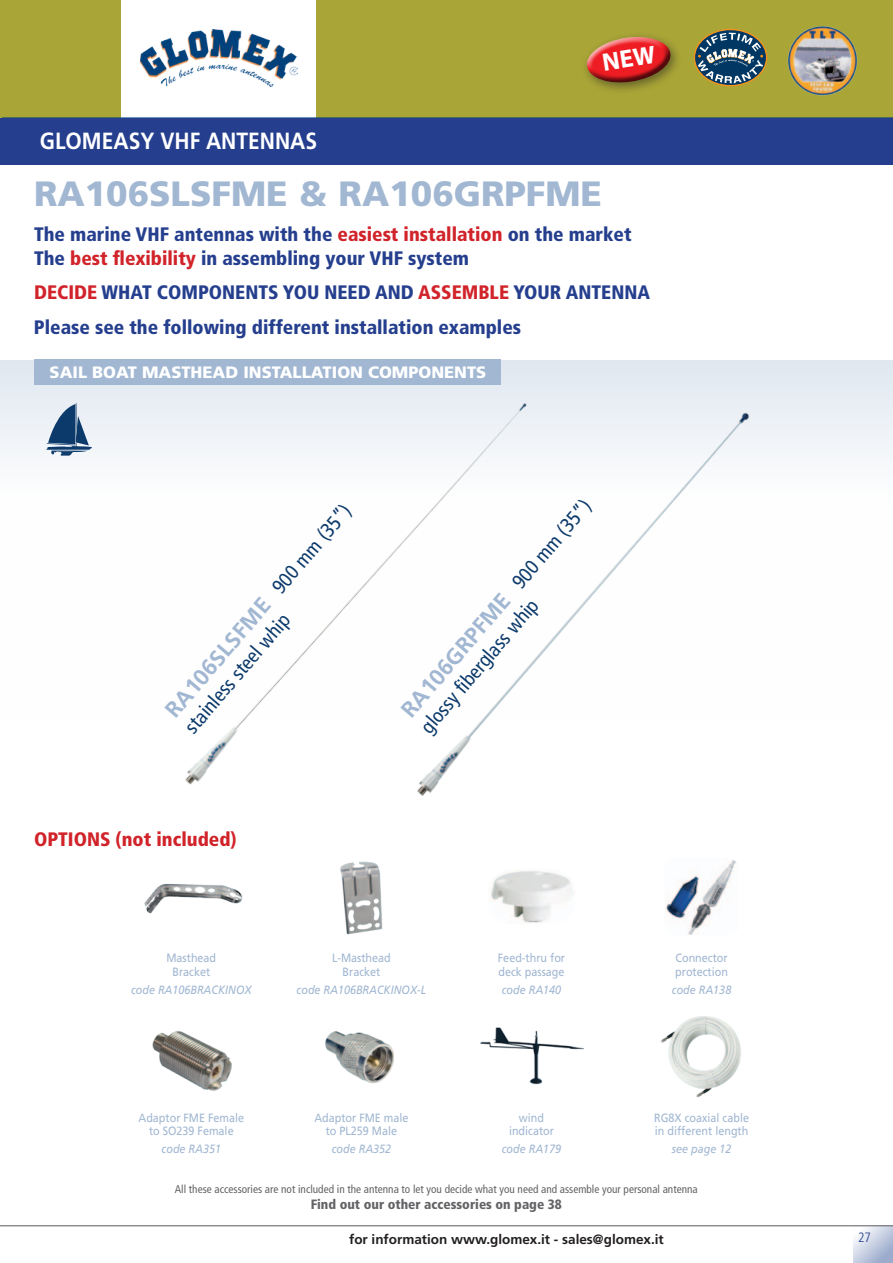
<style>
.page{position:relative;width:893px;height:1263px;background:#fff}
.page>*{position:absolute;margin:0;border:0;box-sizing:border-box;transform-origin:0 0}
.t1{font:900 35.1px "Frutiger";color:#a1b7d2}
.t2{font:700 23.4px "Frutiger";color:#fff;scale:.9 1}
.t3{font:700 22.5px "Frutiger";color:#a1b7d2}
.t4{font:condensed 20.25px "Frutiger";color:#0c3a6b}
.t5{font:900 condensed 19.5px/23.4px "Frutiger";color:#253f8e}
.t6{font:900 condensed 19.5px "Frutiger";color:#d1232a}
.t7{font:900 16.5px "Frutiger";color:#fff}
.t8{font:700 13.5px "Frutiger";color:#231f20}
.t9{font:900 condensed 13.5px "Frutiger";color:#636366}
.t10{font:300 condensed 13.5px "Frutiger";color:#253f8e}
.t11{font:12px/13.5px "Frutiger";color:#a1b7d2;text-align:center;scale:.9 1}
.t12{font:italic 12px "Frutiger";color:#a1b7d2;scale:.9 1}
.t13{font:condensed 11.25px "Frutiger";color:#636366}
.s1{color:#d1232a}
</style>
<div class="page">
<div style="left:1px;top:360px;width:892px;height:359px;background:linear-gradient(to bottom,#ebeff5,#fff)"></div>
<img style="left:144px;top:884px;width:99px;height:30px">
<img style="left:340px;top:861px;width:43px;height:74px">
<img style="left:490px;top:871px;width:83px;height:52px">
<img style="left:666px;top:860px;width:71px;height:75px">
<img style="left:152px;top:1031px;width:80px;height:60px">
<img style="left:325px;top:1031px;width:69px;height:53px">
<img style="left:480px;top:1027px;width:104px;height:58px">
<img style="left:660px;top:1016px;width:81px;height:82px">
<img style="left:150px;top:375px;width:406px;height:410px">
<img style="left:383px;top:380px;width:402px;height:416px">
<img style="left:140px;top:30px;width:157px;height:56px">
<div style="left:317px;top:0;width:576px;height:119px;background:#a9a537"></div>
<div style="left:0;top:0;width:121px;height:119px;background:#a9a537"></div>
<svg style="left:854px;top:1226px;width:39px;height:37px"></svg>
<hr style="left:0;top:1225px;width:893px;height:1px;background:#6c6d70">
<hr style="left:2px;top:117px;width:891px;height:2px;background:#00427d">
<div style="left:0;top:118px;width:893px;height:46px;background:#253f8e"></div>
<svg style="left:46px;top:403px;width:46px;height:53px;background:#829ab4"></svg>
<div style="left:34px;top:360px;width:466px;height:25px;background:#a1b7d2"></div>
<svg style="left:694px;top:30px;width:73px;height:56px"></svg>
<div style="left:694px;top:29px;width:73px;height:57px;border:1px solid #f7931d;border-radius:50%"></div>
<svg style="left:698px;top:33px;width:65px;height:50px;background:#52707c"></svg>
<img style="left:787px;top:26px;width:71px;height:70px">
<svg style="left:586px;top:36px;width:88px;height:54px"></svg>
<p class="t2" style="left:40px;top:127px;width:310px">GLOMEASY VHF ANTENNAS</p>
<h1 class="t1" style="left:34px;top:173px;width:569px">RA106SLSFME &amp; RA106GRPFME</h1>
<p class="t5" style="left:34px;top:223px;width:599px">The marine VHF antennas with the <span class="s1">easiest installation</span> on the market<br>The <span class="s1">best flexibility</span> in assembling your VHF system</p>
<p class="t5" style="left:34px;top:275px;width:617px;line-height:34.5px"><span class="s1">DECIDE</span> WHAT COMPONENTS YOU NEED AND <span class="s1">ASSEMBLE</span> YOUR ANTENNA<br>Please see the following different installation examples</p>
<p class="t7" style="left:50px;top:363px;width:438px">SAIL BOAT MASTHEAD INSTALLATION COMPONENTS</p>
<p class="t4" style="left:267px;top:582px;width:111px;rotate:-49deg">900 mm (35”)</p>
<p class="t4" style="left:179px;top:722px;width:151px;rotate:-49deg">stainless steel whip</p>
<p class="t3" style="left:160px;top:706px;width:150px;rotate:-50deg">RA106SLSFME</p>
<p class="t6" style="left:34px;top:827px;width:204px">OPTIONS (not included)</p>
<p class="t4" style="left:507px;top:577px;width:111px;rotate:-49deg">900 mm (35”)</p>
<p class="t4" style="left:415px;top:722px;width:171px;rotate:-49deg">glossy fiberglass whip</p>
<p class="t3" style="left:396px;top:706px;width:157px;rotate:-50deg">RA106GRPFME</p>
<p class="t11" style="left:166px;top:951px;width:57px">Masthead<br>Bracket</p>
<p class="t12" style="left:131px;top:982px;width:136px">code RA106BRACKINOX</p>
<p class="t11" style="left:332px;top:951px;width:67px">L-Masthead<br>Bracket</p>
<p class="t12" style="left:297px;top:982px;width:146px">code RA106BRACKINOX-L</p>
<p class="t11" style="left:139px;top:1110px;width:119px">Adaptor FME Female to SO239 Female</p>
<p class="t12" style="left:162px;top:1142px;width:68px">code RA351</p>
<p class="t11" style="left:314px;top:1110px;width:106px">Adaptor FME male to PL259 Male</p>
<p class="t12" style="left:332px;top:1142px;width:68px">code RA352</p>
<p class="t11" style="left:498px;top:951px;width:76px;text-align:left">Feed-thru for deck passage</p>
<p class="t12" style="left:502px;top:982px;width:68px">code RA140</p>
<p class="t11" style="left:509px;top:1110px;width:52px">wind indicator</p>
<p class="t12" style="left:502px;top:1142px;width:68px">code RA179</p>
<p class="t11" style="left:675px;top:951px;width:60px;text-align:left">Connector protection</p>
<p class="t12" style="left:672px;top:982px;width:68px">code RA138</p>
<p class="t11" style="left:654px;top:1110px;width:107px;text-align:left">RG8X coaxial cable in different length</p>
<p class="t12" style="left:672px;top:1142px;width:68px">see page 12</p>
<p class="t13" style="left:175px;top:1182px;width:524px">All these accessories are not included in the antenna to let you decide what you need and assemble your personal antenna</p>
<p class="t9" style="left:311px;top:1196px;width:253px">Find out our other accessories on page 38</p>
<p class="t8" style="left:349px;top:1231px;width:316px">for information www.glomex.it - sales@glomex.it</p>
<p class="t10" style="left:858px;top:1229px;width:14px">27</p>
</div>
